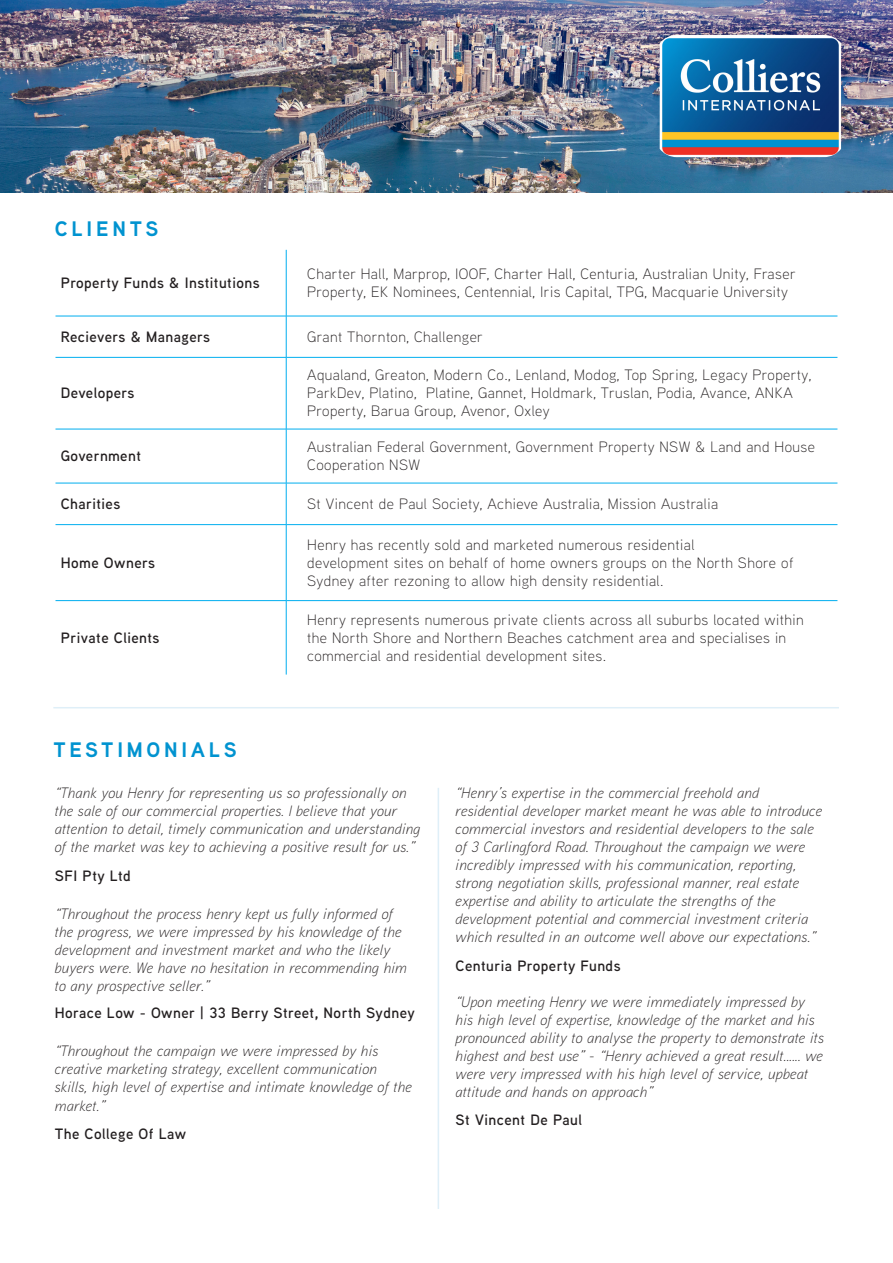
<style>
.page{position:relative;width:893px;height:1263px;background:#fff}
.page>*{position:absolute;margin:0;border:0;box-sizing:border-box;transform-origin:0 0}
.t1{font:700 21px "Aaux Next";letter-spacing:.18em;color:#0093d0}
.t2{font:italic 300 15px/18px "Aaux Next";letter-spacing:.03em;color:#231f20}
.t3{font:300 15px/18px "Aaux Next";letter-spacing:.03em;color:#231f20}
.t4{font:600 15px "Aaux Next";letter-spacing:.03em;color:#231f20}
</style>
<div class="page">
<img style="left:0;top:0;width:893px;height:192px">
<img style="left:660px;top:35px;width:181px;height:122px">
<hr style="left:53px;top:707px;width:786px;height:1px;background:#dfeff8">
<hr style="left:438px;top:788px;width:1px;height:421px;background:#dfeff8">
<hr style="left:286px;top:250px;width:1px;height:66px;background:#00aeef">
<hr style="left:56px;top:316px;width:230px;height:1px;background:#00aeef">
<hr style="left:286px;top:316px;width:551px;height:1px;background:#00aeef">
<hr style="left:286px;top:316px;width:1px;height:41px;background:#00aeef">
<hr style="left:56px;top:357px;width:230px;height:1px;background:#00aeef">
<hr style="left:286px;top:357px;width:551px;height:1px;background:#00aeef">
<hr style="left:286px;top:358px;width:1px;height:71px;background:#00aeef">
<hr style="left:56px;top:429px;width:230px;height:1px;background:#00aeef">
<hr style="left:286px;top:429px;width:551px;height:1px;background:#00aeef">
<hr style="left:286px;top:429px;width:1px;height:54px;background:#00aeef">
<hr style="left:56px;top:483px;width:230px;height:1px;background:#00aeef">
<hr style="left:286px;top:483px;width:551px;height:1px;background:#00aeef">
<hr style="left:286px;top:483px;width:1px;height:41px;background:#00aeef">
<hr style="left:56px;top:524px;width:230px;height:1px;background:#00aeef">
<hr style="left:286px;top:524px;width:551px;height:1px;background:#00aeef">
<hr style="left:286px;top:525px;width:1px;height:75px;background:#00aeef">
<hr style="left:56px;top:600px;width:230px;height:1px;background:#00aeef">
<hr style="left:286px;top:600px;width:551px;height:1px;background:#00aeef">
<hr style="left:286px;top:601px;width:1px;height:73px;background:#00aeef">
<p class="t1" style="left:55px;top:214px;width:105px">CLIENTS</p>
<p class="t4" style="left:61px;top:272px;width:200px">Property Funds &amp; Institutions</p>
<p class="t3" style="left:307px;top:264px;width:490px">Charter Hall, Marprop, IOOF, Charter Hall, Centuria, Australian Unity, Fraser<br>Property, EK Nominees, Centennial, Iris Capital, TPG, Macquarie University</p>
<p class="t4" style="left:61px;top:326px;width:151px">Recievers &amp; Managers</p>
<p class="t3" style="left:307px;top:327px;width:177px">Grant Thornton, Challenger</p>
<p class="t4" style="left:61px;top:383px;width:75px">Developers</p>
<p class="t3" style="left:307px;top:366px;width:506px">Aqualand, Greaton, Modern Co., Lenland, Modog, Top Spring, Legacy Property,<br>ParkDev, Platino, Platine, Gannet, Holdmark, Truslan, Podia, Avance, ANKA<br>Property, Barua Group, Avenor, Oxley</p>
<p class="t4" style="left:61px;top:446px;width:82px">Government</p>
<p class="t3" style="left:307px;top:437px;width:509px">Australian Federal Government, Government Property NSW &amp; Land and House<br>Cooperation NSW</p>
<p class="t4" style="left:61px;top:493px;width:61px">Charities</p>
<p class="t3" style="left:307px;top:494px;width:412px">St Vincent de Paul Society, Achieve Australia, Mission Australia</p>
<p class="t4" style="left:61px;top:552px;width:96px">Home Owners</p>
<p class="t4" style="left:61px;top:628px;width:100px">Private Clients</p>
<p class="t1" style="left:53px;top:735px;width:185px">TESTIMONIALS</p>
<p class="t3" style="left:307px;top:535px;width:389px">Henry has recently sold and marketed numerous residential</p>
<p class="t3" style="left:307px;top:553px;width:488px">development sites on behalf of home owners groups on the North Shore of<br>Sydney after rezoning to allow high density residential.</p>
<p class="t3" style="left:307px;top:610px;width:498px">Henry represents numerous private clients across all suburbs located within the North Shore and Northern Beaches catchment area and specialises in commercial and residential development sites.</p>
<p class="t2" style="left:55px;top:783px;width:367px">“Thank you Henry for representing us so professionally on the sale of our commercial properties. I believe that your attention to detail, timely communication and understanding of the market was key to achieving a positive result for us.”</p>
<p class="t4" style="left:55px;top:865px;width:78px">SFI Pty Ltd</p>
<p class="t2" style="left:55px;top:904px;width:353px">“Throughout the process henry kept us fully informed of the progress, we were impressed by his knowledge of the development and investment market and who the likely buyers were. We have no hesitation in recommending him to any prospective seller.”</p>
<p class="t4" style="left:55px;top:1003px;width:362px">Horace Low - Owner | 33 Berry Street, North Sydney</p>
<p class="t2" style="left:55px;top:1042px;width:358px">“Throughout the campaign we were impressed by his creative marketing strategy, excellent communication skills, high level of expertise and intimate knowledge of the market.”</p>
<p class="t4" style="left:55px;top:1123px;width:133px">The College Of Law</p>
<p class="t2" style="left:456px;top:783px;width:368px">“Henry’s expertise in the commercial freehold and residential developer market meant he was able to introduce commercial investors and residential developers to the sale of 3 Carlingford Road. Throughout the campaign we were incredibly impressed with his communication, reporting, strong negotiation skills, professional manner, real estate expertise and ability to articulate the strengths of the development potential and commercial investment criteria which resulted in an outcome well above our expectations.”</p>
<p class="t4" style="left:456px;top:955px;width:166px">Centuria Property Funds</p>
<p class="t2" style="left:456px;top:992px;width:370px">“Upon meeting Henry we were immediately impressed by his high level of expertise, knowledge of the market and his pronounced ability to analyse the property to demonstrate its highest and best use” - “Henry achieved a great result...... we were very impressed with his high level of service, upbeat attitude and hands on approach”</p>
<p class="t4" style="left:456px;top:1109px;width:128px">St Vincent De Paul</p>
</div>
